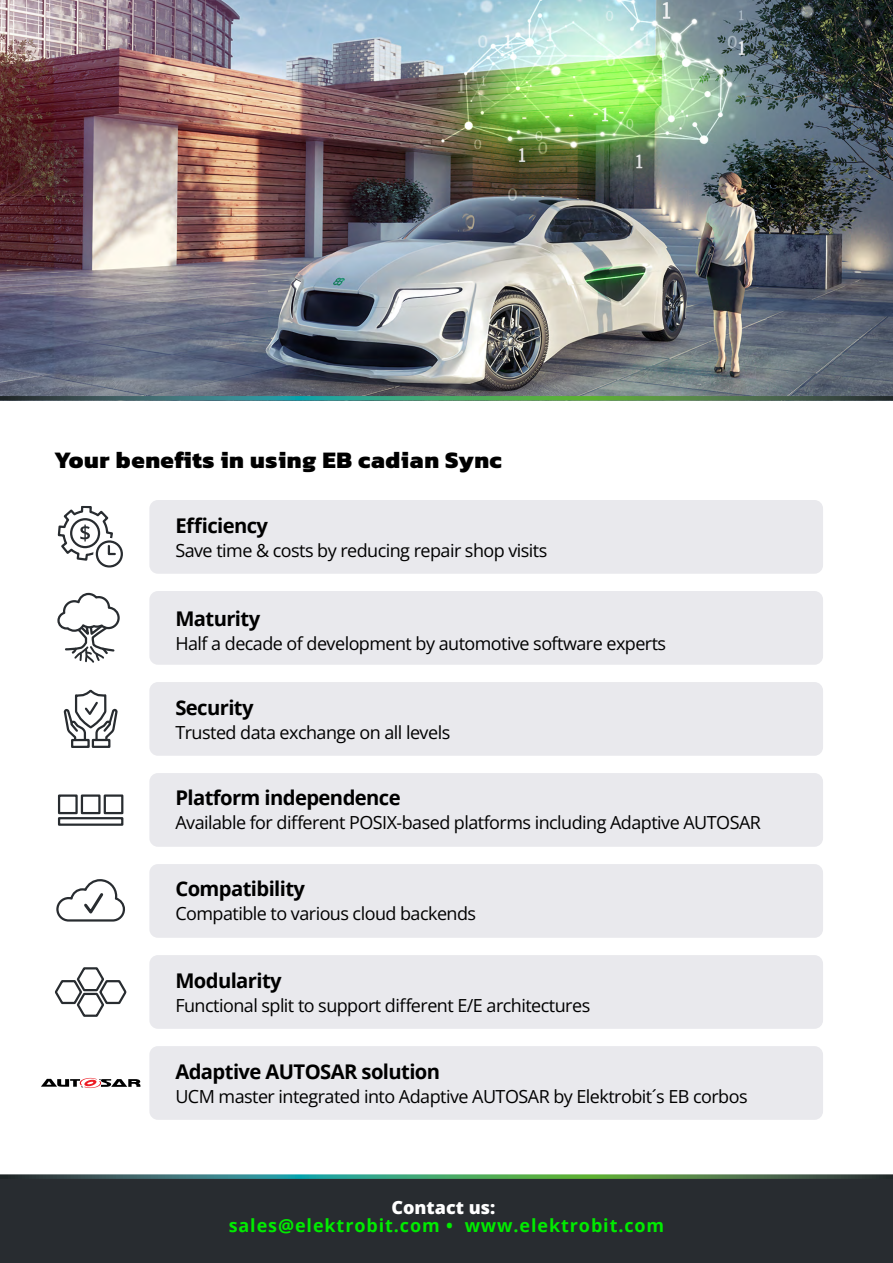
<style>
.page{position:relative;width:893px;height:1263px;background:#fff}
.page>*{position:absolute;margin:0;border:0;box-sizing:border-box;transform-origin:0 0}
.t1{font:800 24px "Kanit";letter-spacing:.025em;color:#000}
.t2{font:700 20.25px "Open Sans";letter-spacing:-.03em;color:#000}
.t3{font:18px "Open Sans";letter-spacing:-.03em;color:#000}
.t4{font:700 18px "Open Sans";letter-spacing:.05em;color:#00eb00}
.t5{font:18px "Open Sans";color:#fff}
</style>
<div class="page">
<img style="left:0;top:0;width:893px;height:396px">
<svg style="left:0;top:396px;width:893px;height:5px;background:#447f61"></svg>
<div style="left:0;top:1176px;width:893px;height:87px;background:#282c30"></div>
<svg style="left:0;top:1174px;width:893px;height:5px;background:#4e8869"></svg>
<svg style="left:57px;top:592px;width:63px;height:71px"></svg>
<div style="left:92px;top:739px;width:18px;height:9px;border:2px solid #282c30"></div>
<svg style="left:63px;top:690px;width:55px;height:52px"></svg>
<div style="left:71px;top:739px;width:19px;height:9px;border:2px solid #282c30"></div>
<div style="left:58px;top:794px;width:20px;height:20px;border:2px solid #282c30"></div>
<div style="left:81px;top:794px;width:20px;height:20px;border:2px solid #282c30"></div>
<div style="left:104px;top:794px;width:19px;height:20px;border:2px solid #282c30"></div>
<div style="left:58px;top:817px;width:65px;height:9px;border:2px solid #282c30"></div>
<svg style="left:56px;top:879px;width:69px;height:43px"></svg>
<svg style="left:55px;top:967px;width:72px;height:50px"></svg>
<div style="left:149px;top:500px;width:674px;height:74px;background:#e9e9ed;border-radius:9px"></div>
<div style="left:149px;top:591px;width:674px;height:74px;background:#e9e9ed;border-radius:9px"></div>
<div style="left:149px;top:682px;width:674px;height:74px;background:#e9e9ed;border-radius:9px"></div>
<div style="left:149px;top:773px;width:674px;height:74px;background:#e9e9ed;border-radius:9px"></div>
<div style="left:149px;top:864px;width:674px;height:74px;background:#e9e9ed;border-radius:9px"></div>
<div style="left:149px;top:955px;width:674px;height:74px;background:#e9e9ed;border-radius:9px"></div>
<div style="left:149px;top:1046px;width:674px;height:74px;background:#e9e9ed;border-radius:9px"></div>
<svg style="left:41px;top:1078px;width:99px;height:10px"></svg>
<svg style="left:57px;top:506px;width:66px;height:62px"></svg>
<div style="left:96px;top:540px;width:27px;height:28px;border:2px solid #282c30;border-radius:50%"></div>
<p class="t1" style="left:54px;top:441px;width:449px">Your benefits in using EB cadian Sync</p>
<p class="t2" style="left:175px;top:511px;width:94px">Efficiency</p>
<p class="t3" style="left:175px;top:538px;width:373px">Save time &amp; costs by reducing repair shop visits</p>
<p class="t2" style="left:175px;top:604px;width:86px">Maturity</p>
<p class="t3" style="left:175px;top:631px;width:492px">Half a decade of development by automotive software experts</p>
<p class="t2" style="left:175px;top:693px;width:80px">Security</p>
<p class="t3" style="left:175px;top:720px;width:276px">Trusted data exchange on all levels</p>
<p class="t2" style="left:175px;top:784px;width:227px">Platform independence</p>
<p class="t3" style="left:175px;top:810px;width:587px">Available for different POSIX-based platforms including Adaptive AUTOSAR</p>
<p class="t2" style="left:175px;top:875px;width:131px">Compatibility</p>
<p class="t3" style="left:175px;top:901px;width:302px">Compatible to various cloud backends</p>
<p class="t2" style="left:175px;top:966px;width:108px">Modularity</p>
<p class="t3" style="left:175px;top:993px;width:416px">Functional split to support different E/E architectures</p>
<p class="t2" style="left:175px;top:1057px;width:266px">Adaptive AUTOSAR solution</p>
<p class="t3" style="left:175px;top:1084px;width:574px">UCM master integrated into Adaptive AUTOSAR by Elektrobit´s EB corbos</p>
<p class="t5" style="left:391px;top:1195px;width:105px">Contact us:</p>
<p class="t4" style="left:229px;top:1213px;width:226px">sales@elektrobit.com •</p>
<p class="t4" style="left:465px;top:1213px;width:201px">www.elektrobit.com</p>
</div>
